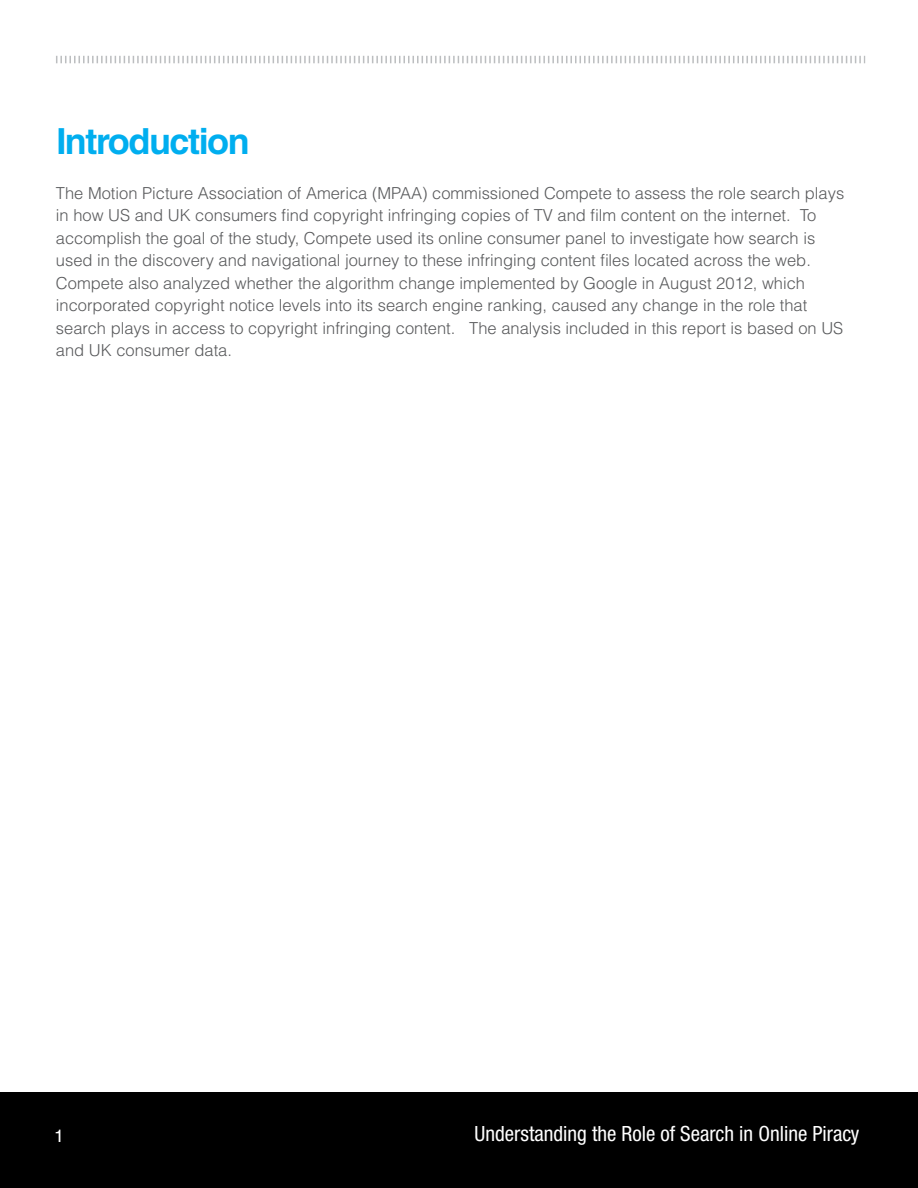
<style>
.page{position:relative;width:918px;height:1188px;background:#fff}
.page>*{position:absolute;margin:0;border:0;box-sizing:border-box;transform-origin:0 0}
.t1{font:700 36px "Helvetica LT Std";letter-spacing:-.04em;color:#00aeef}
.t2{font:condensed 21px "Helvetica Neue LT Std";color:#fff}
.t3{font:18px "Helvetica";color:#fff}
.t4{font:300 16.5px/22.5px "Helvetica LT Std";color:#58595b}
</style>
<div class="page">
<svg style="left:56px;top:56px;width:809px;height:7px"></svg>
<div style="left:0;top:1093px;width:918px;height:95px;background:#000"></div>
<h1 class="t1" style="left:56px;top:119px;width:195px">Introduction</h1>
<p class="t4" style="left:56px;top:181px;width:790px">The Motion Picture Association of America (MPAA) commissioned Compete to assess the role search plays in how US and UK consumers find copyright infringing copies of TV and film content on the internet. To accomplish the goal of the study, Compete used its online consumer panel to investigate how search is used in the discovery and navigational journey to these infringing content files located across the web.<br>Compete also analyzed whether the algorithm change implemented by Google in August 2012, which incorporated copyright notice levels into its search engine ranking, caused any change in the role that search plays in access to copyright infringing content. The analysis included in this report is based on US and UK consumer data.</p>
<p class="t3" style="left:54px;top:1122px;width:12px">1</p>
<p class="t2" style="left:475px;top:1121px;width:386px">Understanding the Role of Search in Online Piracy</p>
</div>
